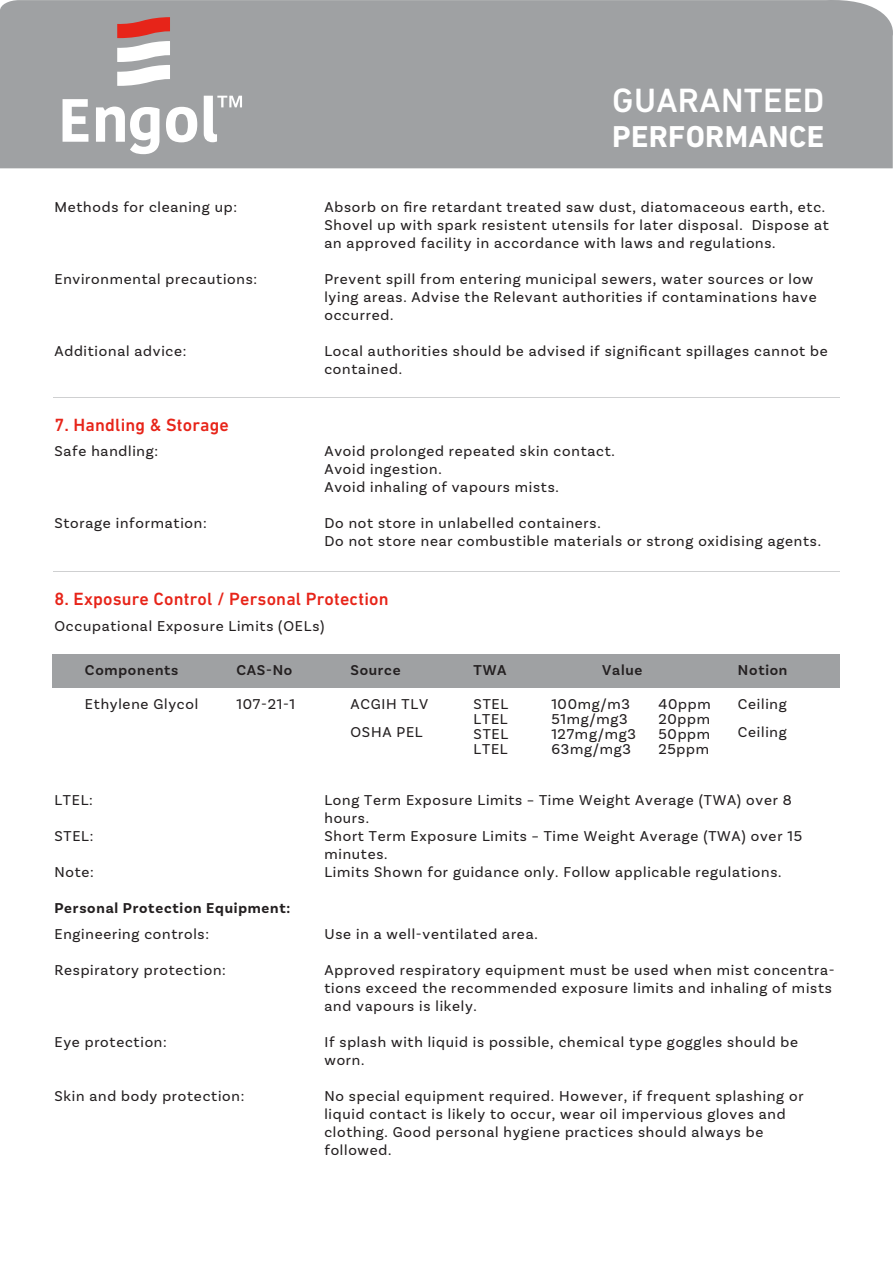
<style>
.page{position:relative;width:893px;height:1263px;background:#fff}
.page>*{position:absolute;margin:0;border:0;box-sizing:border-box;transform-origin:0 0}
.t1{font:500 34.35px "DIN Next LT Pro";letter-spacing:.01em;color:#fff}
.t2{font:700 30.75px "DIN Next LT Pro";letter-spacing:.01em;color:#fff}
.t3{font:500 18px "DIN Next LT Pro";letter-spacing:.01em;color:#e72419}
.t4{font:15px/18px "Basic Sans";letter-spacing:.05em;color:#231f20}
.t5{font:600 15px "Basic Sans";letter-spacing:.05em;color:#231f20}
.t6{font:700 15px "Basic Sans";letter-spacing:.05em;color:#231f20}
</style>
<div class="page">
<hr style="left:53px;top:397px;width:787px;height:1px;background:#9fa1a3">
<hr style="left:53px;top:571px;width:787px;height:1px;background:#9fa1a3">
<div style="left:0;top:0;width:893px;height:168px;background:#9fa1a3"></div>
<svg style="left:63px;top:96px;width:179px;height:58px"></svg>
<svg style="left:117px;top:17px;width:53px;height:69px"></svg>
<div style="left:53px;top:654px;width:787px;height:34px;background:#9fa1a3"></div>
<h1 class="t1" style="left:612px;top:81px;width:214px">GUARANTEED</h1>
<h2 class="t2" style="left:612px;top:118px;width:214px">PERFORMANCE</h2>
<p class="t4" style="left:54px;top:198px;width:184px">Methods for cleaning up:</p>
<p class="t4" style="left:324px;top:198px;width:506px">Absorb on fire retardant treated saw dust, diatomaceous earth, etc.<br>Shovel up with spark resistent utensils for later disposal. Dispose at an approved facility in accordance with laws and regulations.</p>
<p class="t4" style="left:54px;top:270px;width:204px">Environmental precautions:</p>
<p class="t4" style="left:324px;top:270px;width:494px">Prevent spill from entering municipal sewers, water sources or low lying areas. Advise the Relevant authorities if contaminations have occurred.</p>
<p class="t4" style="left:54px;top:342px;width:134px">Additional advice:</p>
<p class="t4" style="left:324px;top:342px;width:505px">Local authorities should be advised if significant spillages cannot be contained.</p>
<p class="t3" style="left:54px;top:414px;width:176px">7. Handling &amp; Storage</p>
<p class="t4" style="left:54px;top:442px;width:105px">Safe handling:</p>
<p class="t4" style="left:324px;top:442px;width:292px">Avoid prolonged repeated skin contact.<br>Avoid ingestion.<br>Avoid inhaling of vapours mists.</p>
<p class="t4" style="left:54px;top:514px;width:154px">Storage information:</p>
<p class="t4" style="left:324px;top:514px;width:498px">Do not store in unlabelled containers.<br>Do not store near combustible materials or strong oxidising agents.</p>
<p class="t3" style="left:54px;top:588px;width:336px">8. Exposure Control / Personal Protection</p>
<p class="t4" style="left:54px;top:616px;width:272px">Occupational Exposure Limits (OELs)</p>
<p class="t5" style="left:85px;top:661px;width:95px">Components</p>
<p class="t5" style="left:236px;top:661px;width:57px">CAS-No</p>
<p class="t5" style="left:350px;top:661px;width:52px">Source</p>
<p class="t5" style="left:474px;top:661px;width:34px">TWA</p>
<p class="t5" style="left:602px;top:661px;width:42px">Value</p>
<p class="t5" style="left:738px;top:661px;width:51px">Notion</p>
<p class="t4" style="left:85px;top:694px;width:115px">Ethylene Glycol</p>
<p class="t4" style="left:236px;top:694px;width:60px">107-21-1</p>
<p class="t4" style="left:350px;top:689px;width:79px;line-height:28.5px">ACGIH TLV<br>OSHA PEL</p>
<p class="t4" style="left:738px;top:689px;width:50px;line-height:28.5px">Ceiling<br>Ceiling</p>
<p class="t4" style="left:551px;top:696px;width:86px;line-height:15px">100mg/m3<br>51mg/mg3<br>127mg/mg3<br>63mg/mg3</p>
<p class="t4" style="left:474px;top:696px;width:36px;line-height:15px;text-align:justify">STEL LTEL STEL LTEL</p>
<p class="t4" style="left:658px;top:696px;width:54px;line-height:15px;text-align:justify">40ppm 20ppm 50ppm 25ppm</p>
<p class="t4" style="left:54px;top:791px;width:40px">LTEL:</p>
<p class="t4" style="left:324px;top:791px;width:469px">Long Term Exposure Limits – Time Weight Average (TWA) over 8 hours.</p>
<p class="t4" style="left:54px;top:827px;width:41px">STEL:</p>
<p class="t4" style="left:324px;top:827px;width:479px">Short Term Exposure Limits – Time Weight Average (TWA) over 15 minutes.</p>
<p class="t4" style="left:54px;top:863px;width:41px">Note:</p>
<p class="t4" style="left:324px;top:863px;width:459px">Limits Shown for guidance only. Follow applicable regulations.</p>
<p class="t6" style="left:54px;top:899px;width:237px">Personal Protection Equipment:</p>
<p class="t4" style="left:54px;top:925px;width:156px">Engineering controls:</p>
<p class="t4" style="left:324px;top:925px;width:215px">Use in a well-ventilated area.</p>
<p class="t4" style="left:54px;top:961px;width:173px">Respiratory protection:</p>
<p class="t4" style="left:324px;top:961px;width:512px">Approved respiratory equipment must be used when mist concentra&shy;tions exceed the recommended exposure limits and inhaling of mists and vapours is likely.</p>
<p class="t4" style="left:54px;top:1033px;width:114px">Eye protection:</p>
<p class="t4" style="left:324px;top:1033px;width:475px">If splash with liquid is possible, chemical type goggles should be worn.</p>
<p class="t4" style="left:54px;top:1087px;width:191px">Skin and body protection:</p>
<p class="t4" style="left:324px;top:1087px;width:481px">No special equipment required. However, if frequent splashing or liquid contact is likely to occur, wear oil impervious gloves and clothing. Good personal hygiene practices should always be followed.</p>
</div>
